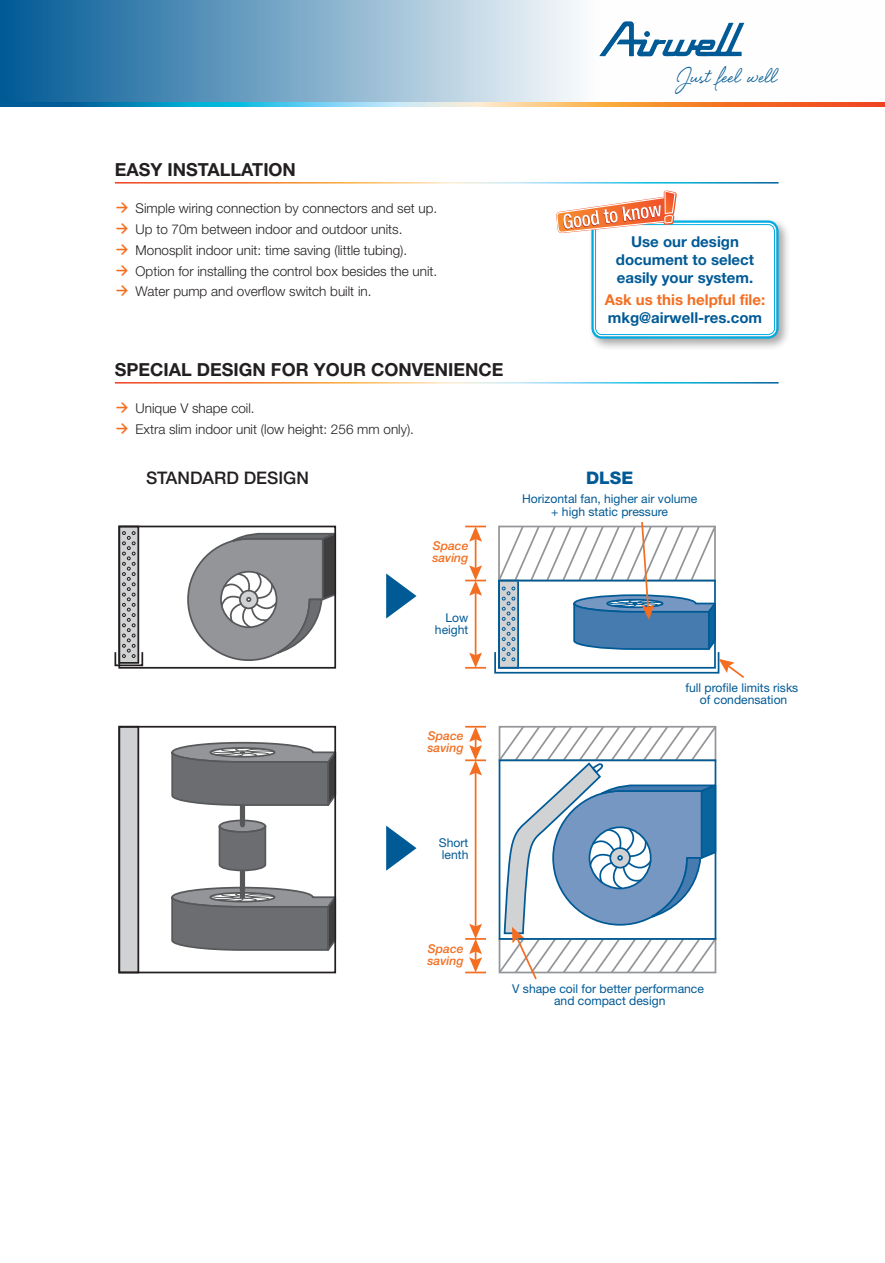
<style>
.page{position:relative;width:885px;height:1263px;background:#fff}
.page>*{position:absolute;margin:0;border:0;box-sizing:border-box;transform-origin:0 0}
.t1{font:34.05px "Eye Catching";color:#005a96}
.t2{font:700 18px "Helvetica Neue";color:#231f20}
.t3{font:500 17.4px "Helvetica Neue";color:#231f20}
.t4{font:800 17.4px "Helvetica Neue";color:#005a96}
.t5{font:700 15px/18px "Helvetica Neue LT Std";color:#005a96;text-align:center}
.t6{font:700 15px "Helvetica Neue LT Std";color:#f36e21}
.t7{font:300 13.5px/20.7px "Helvetica Neue LT Std";color:#231f20}
.t8{font:12.15px/12.1px "Helvetica Neue";color:#005a96;text-align:center}
.t9{font:italic 500 12.15px/12.1px "Helvetica Neue";color:#f36e21}
.s1{font-family:"Flesh Plain";font-weight:400;font-size:15px;color:#f36e21}
</style>
<div class="page">
<svg style="left:0;top:0;width:745px;height:102px"></svg>
<svg style="left:599px;top:22px;width:145px;height:35px"></svg>
<svg style="left:0;top:102px;width:884px;height:4px;background:#999f91"></svg>
<svg style="left:171px;top:886px;width:166px;height:69px;background:#848587"></svg>
<div style="left:240px;top:848px;width:5px;height:47px;background:#57585a"></div>
<svg style="left:219px;top:820px;width:46px;height:12px"></svg>
<div style="left:218px;top:819px;width:48px;height:14px;border:2px solid #57585a;border-radius:50%"></div>
<svg style="left:218px;top:824px;width:49px;height:48px;background:#77787a"></svg>
<div style="left:240px;top:776px;width:5px;height:49px;background:#57585a"></div>
<div style="left:119px;top:526px;width:19px;height:137px;background:#d1d2d4"></div>
<div style="left:118px;top:526px;width:21px;height:138px;border:2px solid #231f20"></div>
<div style="left:119px;top:727px;width:19px;height:245px;background:#d1d2d4"></div>
<div style="left:118px;top:726px;width:21px;height:247px;border:2px solid #231f20"></div>
<div style="left:114px;top:651px;width:29px;height:15px;border:2px solid #231f20"></div>
<svg style="left:171px;top:741px;width:166px;height:69px;background:#838487"></svg>
<svg style="left:187px;top:531px;width:150px;height:131px"></svg>
<div style="left:118px;top:726px;width:218px;height:247px;border:2px solid #231f20"></div>
<svg style="left:122px;top:531px;width:13px;height:127px"></svg>
<div style="left:118px;top:526px;width:218px;height:143px;border:2px solid #231f20"></div>
<hr style="left:465px;top:667px;width:21px;height:2px;background:#f36e21">
<hr style="left:465px;top:759px;width:21px;height:2px;background:#f36e21">
<hr style="left:465px;top:726px;width:21px;height:2px;background:#f36e21">
<hr style="left:474px;top:591px;width:2px;height:66px;background:#f36e21">
<svg style="left:469px;top:652px;width:13px;height:15px"></svg>
<hr style="left:474px;top:537px;width:2px;height:33px;background:#f36e21">
<svg style="left:465px;top:526px;width:21px;height:16px"></svg>
<svg style="left:465px;top:565px;width:21px;height:31px"></svg>
<hr style="left:474px;top:771px;width:2px;height:157px;background:#f36e21">
<svg style="left:469px;top:727px;width:13px;height:48px"></svg>
<svg style="left:465px;top:924px;width:21px;height:49px"></svg>
<svg style="left:498px;top:725px;width:219px;height:255px"></svg>
<svg style="left:496px;top:522px;width:248px;height:156px"></svg>
<svg style="left:386px;top:573px;width:30px;height:45px"></svg>
<svg style="left:386px;top:826px;width:30px;height:45px"></svg>
<div style="left:587px;top:217px;width:203px;height:134px;background:#231f20;opacity:.4"></div>
<div style="left:593px;top:223px;width:183px;height:113px;background:#fff;border-radius:9px"></div>
<div style="left:591px;top:220px;width:187px;height:119px;border:2px solid #fff;border-radius:10px"></div>
<div style="left:595px;top:224px;width:179px;height:111px;border:1px solid #fff;border-radius:7px"></div>
<svg style="left:556px;top:190px;width:122px;height:44px"></svg>
<h2 class="t2" style="left:115px;top:158px;width:183px">EASY INSTALLATION</h2>
<p class="t7" style="left:115px;top:198px;width:324px"><span class="s1">q</span> Simple wiring connection by connectors and set up. <span class="s1">q</span> Up to 70m between indoor and outdoor units.<br><span class="s1">q</span> Monosplit indoor unit: time saving (little tubing).<br><span class="s1">q</span> Option for installing the control box besides the unit. <span class="s1">q</span> Water pump and overflow switch built in.</p>
<h2 class="t2" style="left:115px;top:358px;width:390px">SPECIAL DESIGN FOR YOUR CONVENIENCE</h2>
<p class="t7" style="left:115px;top:398px;width:300px"><span class="s1">q</span> Unique V shape coil.<br><span class="s1">q</span> Extra slim indoor unit (low height: 256 mm only).</p>
<h1 class="t1" style="left:677px;top:63px;width:100px">Just feel well</h1>
<p class="t5" style="left:616px;top:232px;width:140px">Use our design document to select easily your system.</p>
<p class="t6" style="left:604px;top:290px;width:162px">Ask us this helpful file:</p>
<p class="t5" style="left:608px;top:308px;width:156px">mkg@airwell-res.com</p>
<p class="t3" style="left:146px;top:468px;width:164px">STANDARD DESIGN</p>
<p class="t4" style="left:586px;top:468px;width:49px">DLSE</p>
<p class="t9" style="left:432px;top:539px;width:37px">Space saving</p>
<p class="t8" style="left:435px;top:611px;width:35px;text-align:right">Low height</p>
<p class="t9" style="left:427px;top:730px;width:37px">Space saving</p>
<p class="t8" style="left:439px;top:836px;width:31px;text-align:left">Short lenth</p>
<p class="t9" style="left:427px;top:942px;width:37px">Space saving</p>
<p class="t8" style="left:522px;top:493px;width:177px">Horizontal fan, higher air volume + high static pressure</p>
<p class="t8" style="left:685px;top:682px;width:114px">full profile limits risks of condensation</p>
<p class="t8" style="left:512px;top:982px;width:193px">V shape coil for better performance and compact design</p>
</div>
